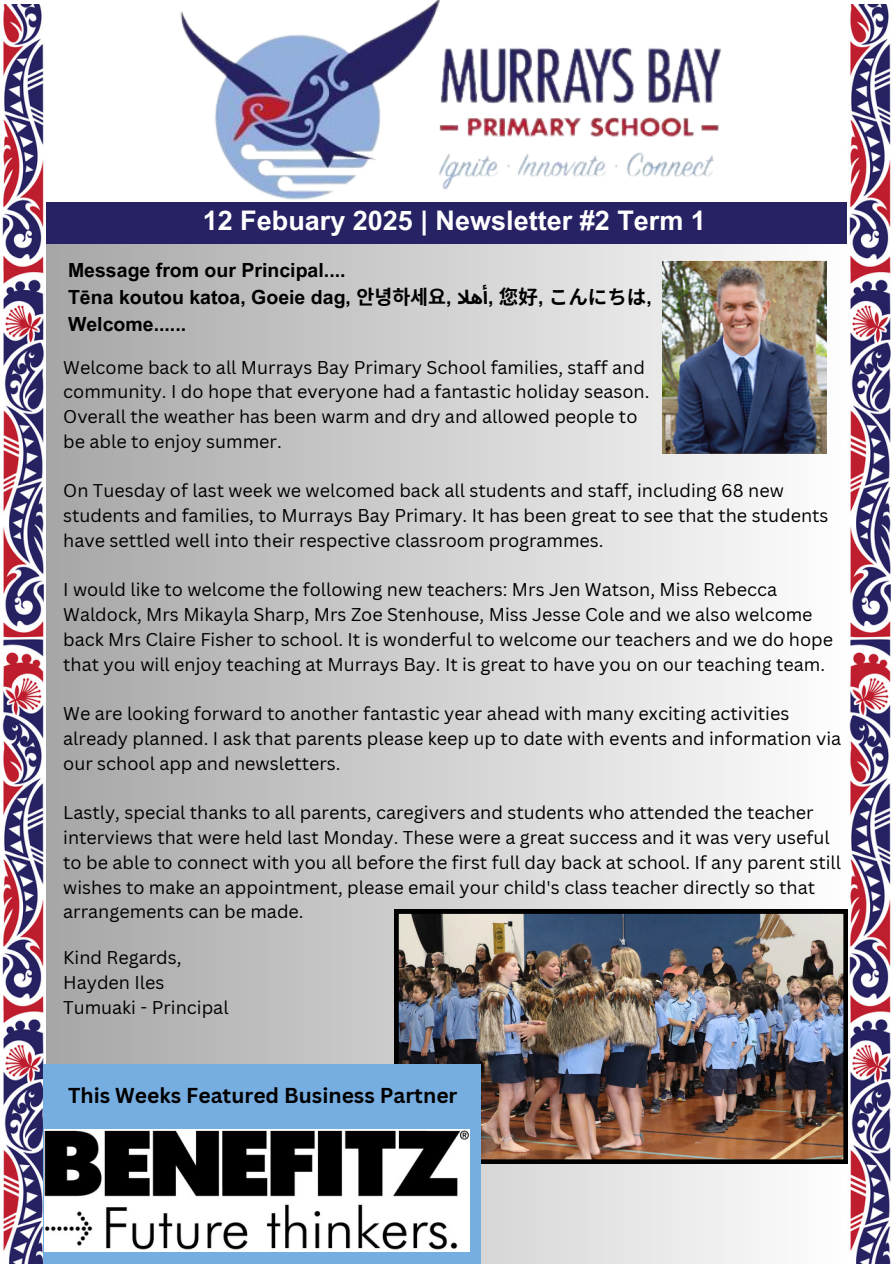
<style>
.page{position:relative;width:894px;height:1264px;background:#fff}
.page>*{position:absolute;margin:0;border:0;box-sizing:border-box;transform-origin:0 0}
.t1{font:700 27px "Arial MT Pro";color:#fff}
.t2{font:700 21px "Canva Sans";color:#000}
.t3{font:700 19.5px/27px "Arial MT Pro";color:#000}
.t4{font:700 19.5px "Noto Sans Arabic";color:#000}
.t5{font:18px/24.8px "Canva Sans";color:#000}
.s1{font-family:"Noto Sans CJ Ksc"}
.s2{font-family:"Noto Sans Arabic"}
</style>
<div class="page">
<div style="left:45px;top:202px;width:803px;height:41px;background:#262264"></div>
<div style="left:43px;top:244px;width:807px;height:1019px;background:linear-gradient(to right,#a7a7a7,#fefefe)"></div>
<img style="left:180px;top:0;width:541px;height:200px">
<img style="left:662px;top:260px;width:163px;height:193px">
<img style="left:2px;top:4px;width:43px;height:1259px">
<img style="left:847px;top:4px;width:44px;height:1259px">
<img style="left:394px;top:909px;width:453px;height:254px">
<div style="left:43px;top:1064px;width:437px;height:199px;background:#77aee1"></div>
<img style="left:45px;top:1129px;width:424px;height:122px">
<p class="t1" style="left:203px;top:211px;width:504px">12 Febuary 2025 | Newsletter #2 Term 1</p>
<p class="t3" style="left:68px;top:259px;width:585px">Message from our Principal....<br>Tēna koutou katoa, Goeie dag, <span class="s1">안녕하세요</span>, <span class="s2">ال</span> , <span class="s1">您好</span>, <span class="s1">こんにちは</span>,</p>
<p class="t4" style="left:470px;top:286px;width:19px">هأ</p>
<p class="t3" style="left:68px;top:313px;width:120px">Welcome......</p>
<p class="t5" style="left:63px;top:354px;width:583px">Welcome back to all Murrays Bay Primary School families, staff and</p>
<p class="t5" style="left:63px;top:379px;width:587px">community. I do hope that everyone had a fantastic holiday season.</p>
<h1 class="t5" style="left:63px;top:404px;width:575px">Overall the weather has been warm and dry and allowed people to</h1>
<p class="t5" style="left:63px;top:428px;width:220px">be able to enjoy summer.</p>
<h2 class="t5" style="left:63px;top:478px;width:766px">On Tuesday of last week we welcomed back all students and staff, including 68 new students and families, to Murrays Bay Primary. It has been great to see that the students have settled well into their respective classroom programmes.</h2>
<p class="t5" style="left:63px;top:577px;width:771px">I would like to welcome the following new teachers: Mrs Jen Watson, Miss Rebecca Waldock, Mrs Mikayla Sharp, Mrs Zoe Stenhouse, Miss Jesse Cole and we also welcome back Mrs Claire Fisher to school. It is wonderful to welcome our teachers and we do hope that you will enjoy teaching at Murrays Bay. It is great to have you on our teaching team.</p>
<p class="t5" style="left:63px;top:701px;width:779px">We are looking forward to another fantastic year ahead with many exciting activities already planned. I ask that parents please keep up to date with events and information via our school app and newsletters.</p>
<p class="t5" style="left:63px;top:800px;width:779px">Lastly, special thanks to all parents, caregivers and students who attended the teacher interviews that were held last Monday. These were a great success and it was very useful to be able to connect with you all before the first full day back at school. If any parent still wishes to make an appointment, please email your child's class teacher directly so that arrangements can be made.</p>
<p class="t5" style="left:63px;top:944px;width:120px">Kind Regards,</p>
<p class="t5" style="left:63px;top:969px;width:103px">Hayden Iles</p>
<p class="t5" style="left:63px;top:994px;width:167px">Tumuaki - Principal</p>
<p class="t2" style="left:68px;top:1080px;width:391px">This Weeks Featured Business Partner</p>
</div>
